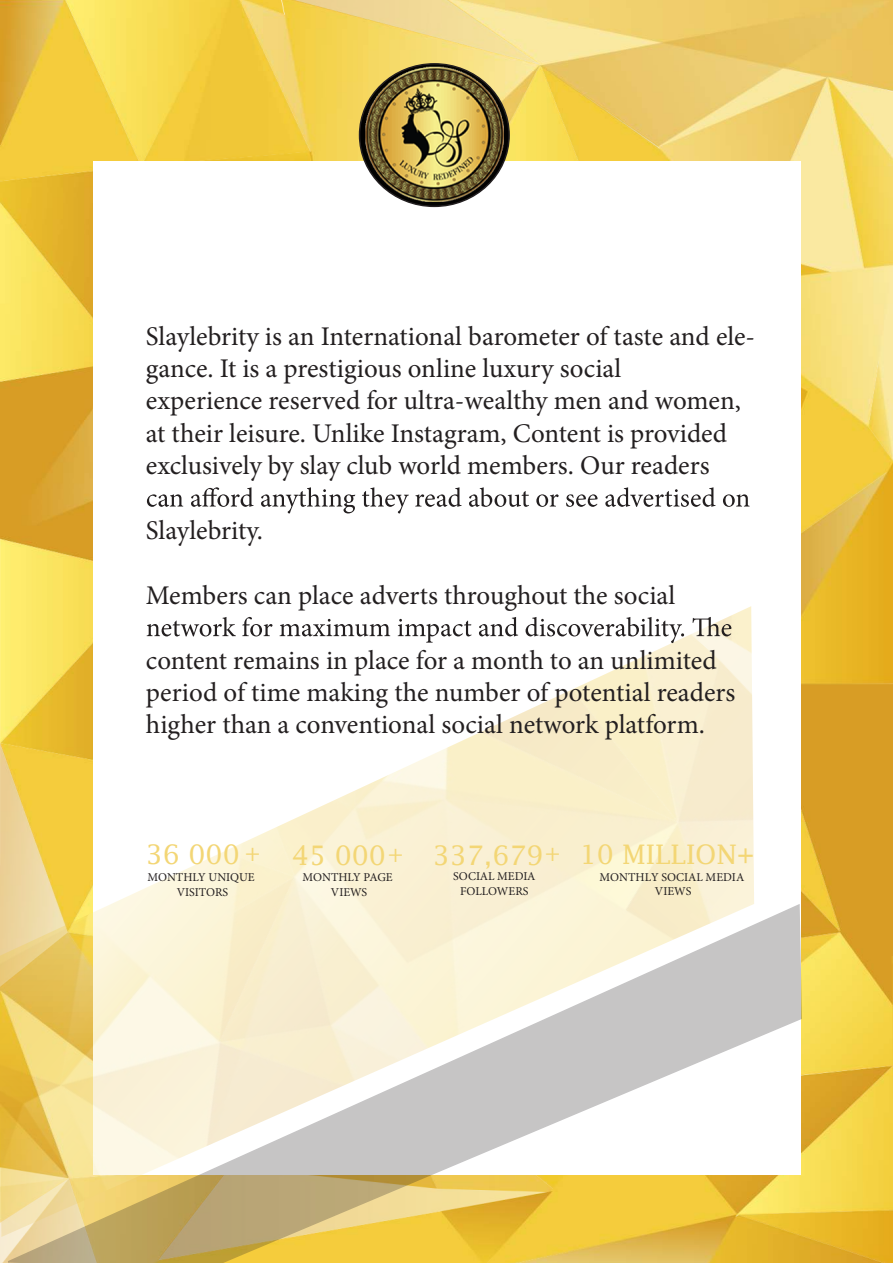
<style>
.page{position:relative;width:893px;height:1263px;background:#fff}
.page>*{position:absolute;margin:0;border:0;box-sizing:border-box;transform-origin:0 0}
.t1{font:27px/32.4px "Minion Pro";color:#231f20}
.t2{font:27px "Lucida Fax";color:#f3d675}
.t3{font:12px/14.4px "Minion Pro";color:#231f20;text-align:center}
.s1{font-family:"Minion Pro"}
</style>
<div class="page">
<img style="left:0;top:0;width:893px;height:1263px">
<div style="left:93px;top:161px;width:707px;height:1014px;background:#fff"></div>
<img style="left:0;top:606px;width:754px;height:631px">
<svg style="left:6px;top:903px;width:797px;height:360px;background:#e9dbb1"></svg>
<img style="left:360px;top:64px;width:149px;height:142px">
<svg style="left:147px;top:487px;width:602px;height:26px"></svg>
<svg style="left:147px;top:617px;width:584px;height:26px"></svg>
<img style="left:891px;top:832px;width:2px;height:405px">
<p class="t1" style="left:146px;top:320px;width:611px">Slaylebrity is an International barometer of taste and ele&shy;gance. It is a prestigious online luxury social<br>experience reserved for ultra-wealthy men and women, at their leisure. Unlike Instagram, Content is provided exclusively by slay club world members. Our readers</p>
<p class="t1" style="left:146px;top:514px;width:119px">Slaylebrity.</p>
<p class="t1" style="left:146px;top:579px;width:531px">Members can place adverts throughout the social</p>
<p class="t1" style="left:146px;top:644px;width:591px">content remains in place for a month to an unlimited period of time making the number of potential readers higher than a conventional social network platform.</p>
<p class="t2" style="left:146px;top:838px;width:610px">36 000 <span class="s1">+</span> 45 000<span class="s1">+</span> 337,679<span class="s1">+</span> 10 MILLION+</p>
<p class="t3" style="left:148px;top:870px;width:109px">MONTHLY UNIQUE<br>VISITORS</p>
<p class="t3" style="left:303px;top:870px;width:92px">MONTHLY PAGE<br>VIEWS</p>
<p class="t3" style="left:453px;top:869px;width:84px">SOCIAL MEDIA<br>FOLLOWERS</p>
<p class="t3" style="left:599px;top:869px;width:146px">MONTHLY SOCIAL MEDIA<br>VIEWS</p>
</div>
